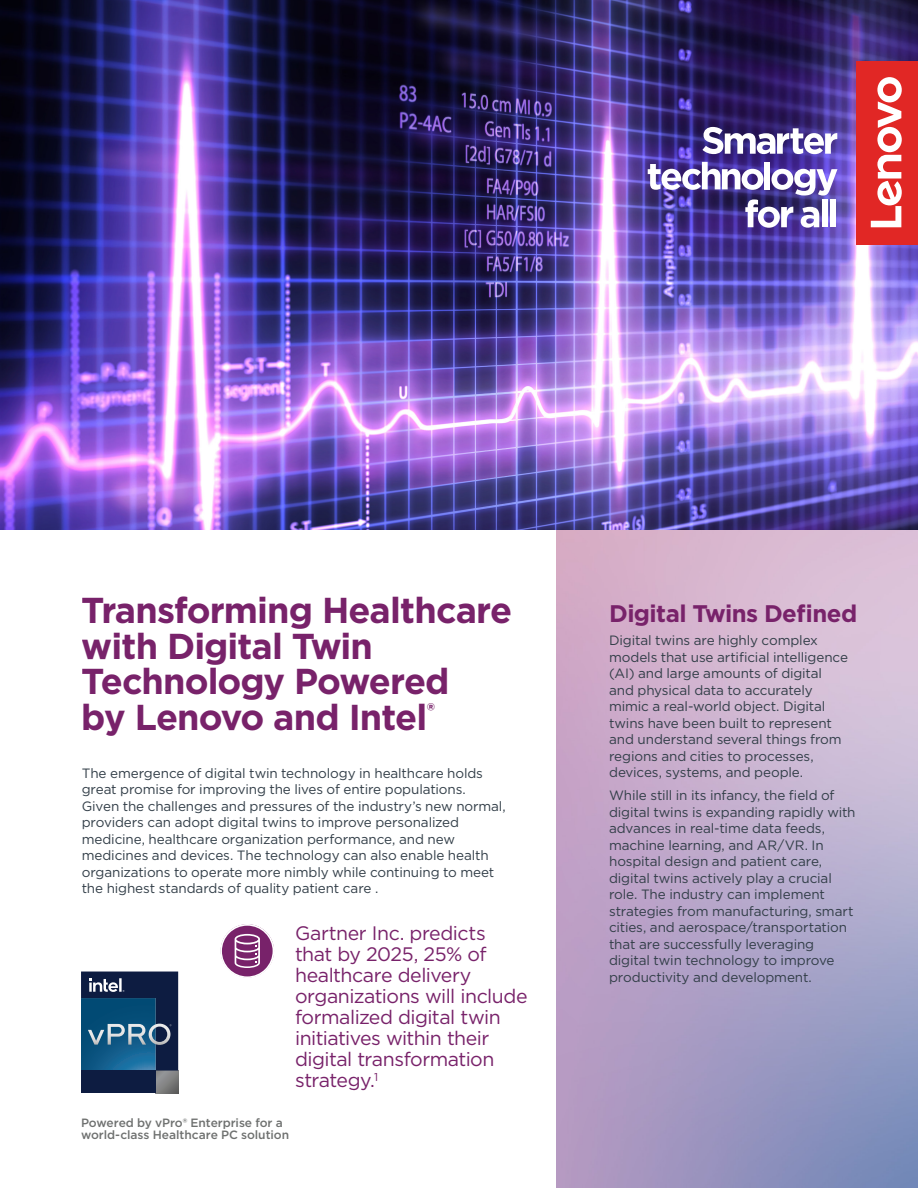
<style>
.page{position:relative;width:918px;height:1188px;background:#fff}
.page>*{position:absolute;margin:0;border:0;box-sizing:border-box;transform-origin:0 0}
.t1{font:700 36px/35.7px "Gotham";letter-spacing:-.025em;color:#78226a}
.t2{font:700 24px "Gotham";letter-spacing:-.025em;color:#78226a}
.t3{font:19.5px/21px "Gotham";letter-spacing:-.025em;color:#78226a}
.t4{font:13.5px/16.5px "Gotham";letter-spacing:-.01em;color:#323e48}
.t5{font:500 12px/12px "Gotham";letter-spacing:-.005em;color:#6f7170}
</style>
<div class="page">
<svg style="left:156px;top:1071px;width:22px;height:22px"></svg>
<div style="left:81px;top:1071px;width:75px;height:22px;background:#0d1c41"></div>
<svg style="left:81px;top:972px;width:97px;height:99px;background:#1f4a70"></svg>
<img style="left:556px;top:529px;width:362px;height:659px">
<img style="left:0;top:0;width:918px;height:529px">
<svg style="left:220px;top:924px;width:54px;height:54px"></svg>
<svg style="left:702px;top:127px;width:135px;height:27px"></svg>
<svg style="left:648px;top:162px;width:190px;height:66px"></svg>
<div style="left:822px;top:200px;width:5px;height:27px;background:#fff"></div>
<div style="left:830px;top:200px;width:6px;height:27px;background:#fff"></div>
<div style="left:857px;top:61px;width:61px;height:183px;background:#e12725"></div>
<svg style="left:871px;top:77px;width:31px;height:150px"></svg>
<h1 class="t1" style="left:82px;top:592px;width:432px">Transforming Healthcare with Digital Twin<br>Technology Powered<br>by Lenovo and Intel<sup>®</sup></h1>
<h2 class="t2" style="left:609px;top:597px;width:250px">Digital Twins Defined</h2>
<p class="t4" style="left:609px;top:632px;width:240px">Digital twins are highly complex models that use artificial intelligence (AI) and large amounts of digital and physical data to accurately mimic a real-world object. Digital twins have been built to represent and understand several things from regions and cities to processes, devices, systems, and people.</p>
<p class="t4" style="left:609px;top:787px;width:248px">While still in its infancy, the field of digital twins is expanding rapidly with advances in real-time data feeds, machine learning, and AR/VR. In hospital design and patient care, digital twins actively play a crucial role. The industry can implement strategies from manufacturing, smart cities, and aerospace/transportation that are successfully leveraging digital twin technology to improve productivity and development.</p>
<p class="t4" style="left:82px;top:764px;width:426px">The emergence of digital twin technology in healthcare holds great promise for improving the lives of entire populations.<br>Given the challenges and pressures of the industry’s new normal, providers can adopt digital twins to improve personalized medicine, healthcare organization performance, and new medicines and devices. The technology can also enable health organizations to operate more nimbly while continuing to meet the highest standards of quality patient care .</p>
<h3 class="t3" style="left:295px;top:922px;width:234px">Gartner Inc. predicts that by 2025, 25% of healthcare delivery organizations will include formalized digital twin initiatives within their digital transformation strategy.<sup>1</sup></h3>
<p class="t5" style="left:81px;top:1117px;width:210px">Powered by vPro® Enterprise for a world-class Healthcare PC solution</p>
</div>
